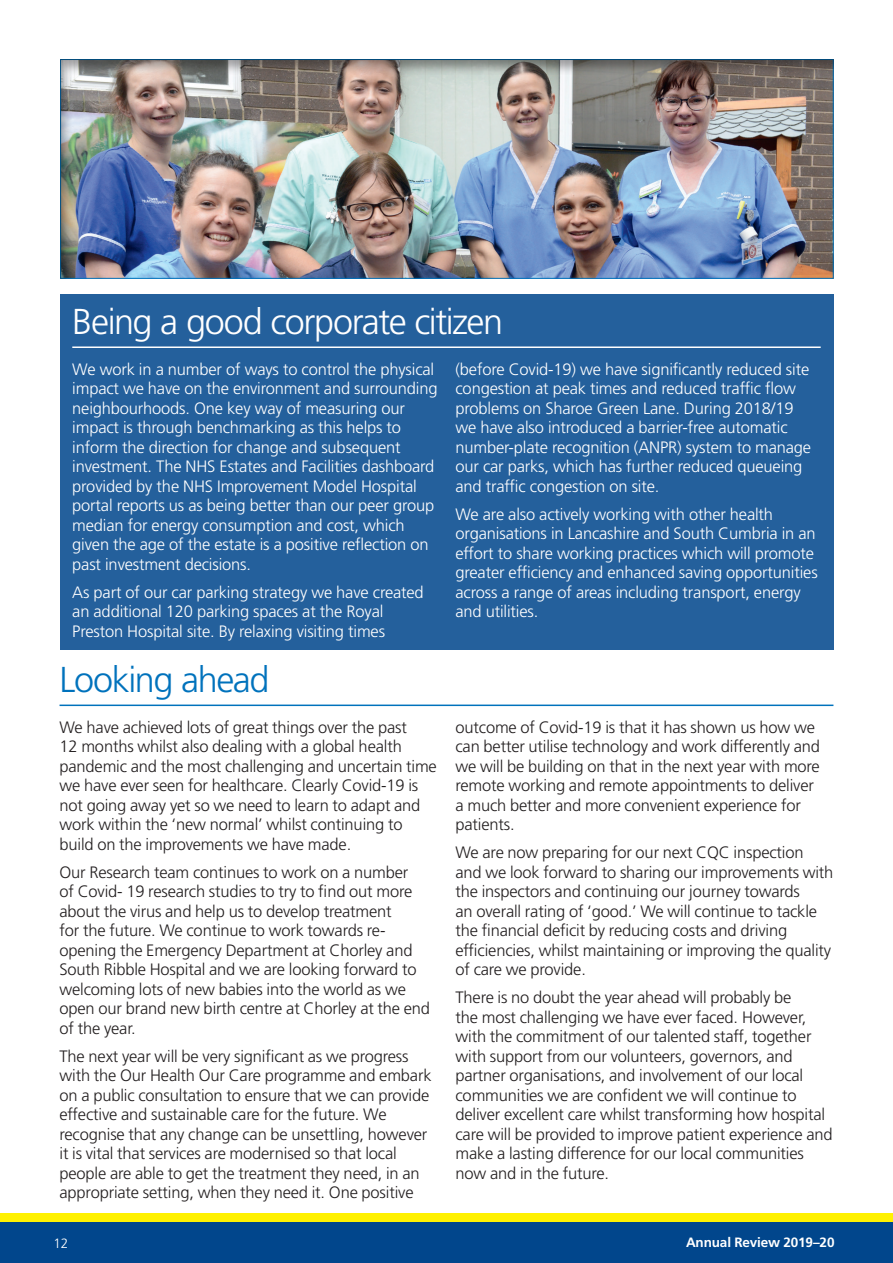
<style>
.page{position:relative;width:893px;height:1263px;background:#fff}
.page>*{position:absolute;margin:0;border:0;box-sizing:border-box;transform-origin:0 0}
.t1{font:300 36px "Frutiger LT Std";letter-spacing:-.04em;color:#fff}
.Page_headline{font:300 36px "Frutiger LT Std";letter-spacing:-.04em;color:#0072bc}
.body{font:300 16.5px/19.5px "Frutiger LT Std";letter-spacing:-.01em;color:#231f20}
.t2{font:300 16.5px/19.5px "Frutiger LT Std";letter-spacing:-.01em;color:#fff}
.t3{font:700 13.5px "Frutiger LT Std";letter-spacing:-.01em;color:#fff}
.t4{font:300 13.5px "Frutiger LT Std";color:#fff}
</style>
<div class="page">
<div style="left:0;top:1214px;width:893px;height:34px;background:#fff101"></div>
<div style="left:0;top:1222px;width:893px;height:41px;background:#01468c"></div>
<hr style="left:60px;top:704px;width:773px;height:2px;background:#0072bc">
<div style="left:60px;top:294px;width:773px;height:355px;background:#24609c"></div>
<hr style="left:72px;top:346px;width:749px;height:2px;background:#fff">
<div style="left:60px;top:59px;width:776px;height:221px;background:#231f20;opacity:.4"></div>
<h1 class="t1" style="left:72px;top:301px;width:432px">Being a good corporate citizen</h1>
<p class="t2" style="left:72px;top:359px;width:367px">We work in a number of ways to control the physical impact we have on the environment and surrounding neighbourhoods. One key way of measuring our impact is through benchmarking as this helps to inform the direction for change and subsequent investment. The NHS Estates and Facilities dashboard provided by the NHS Improvement Model Hospital portal reports us as being better than our peer group median for energy consumption and cost, which given the age of the estate is a positive reflection on past investment decisions.</p>
<p class="t2" style="left:72px;top:582px;width:353px">As part of our car parking strategy we have created an additional 120 parking spaces at the Royal<br>Preston Hospital site. By relaxing visiting times</p>
<p class="t2" style="left:455px;top:359px;width:357px">(before Covid-19) we have significantly reduced site congestion at peak times and reduced traffic flow problems on Sharoe Green Lane. During 2018/19 we have also introduced a barrier-free automatic number-plate recognition (ANPR) system to manage our car parks, which has further reduced queueing and traffic congestion on site.</p>
<p class="t2" style="left:455px;top:504px;width:364px">We are also actively working with other health organisations in Lancashire and South Cumbria in an effort to share working practices which will promote greater efficiency and enhanced saving opportunities across a range of areas including transport, energy and utilities.</p>
<p class="Page_headline" style="left:60px;top:659px;width:212px">Looking ahead</p>
<p class="body" style="left:60px;top:717px;width:379px">We have achieved lots of great things over the past<br>12 months whilst also dealing with a global health pandemic and the most challenging and uncertain time we have ever seen for healthcare. Clearly Covid-19 is not going away yet so we need to learn to adapt and work within the ‘new normal’ whilst continuing to build on the improvements we have made.</p>
<p class="body" style="left:60px;top:862px;width:372px">Our Research team continues to work on a number<br>of Covid- 19 research studies to try to find out more about the virus and help us to develop treatment<br>for the future. We continue to work towards re&shy;opening the Emergency Department at Chorley and South Ribble Hospital and we are looking forward to welcoming lots of new babies into the world as we open our brand new birth centre at Chorley at the end of the year.</p>
<p class="body" style="left:60px;top:1046px;width:374px">The next year will be very significant as we progress with the Our Health Our Care programme and embark on a public consultation to ensure that we can provide effective and sustainable care for the future. We recognise that any change can be unsettling, however it is vital that services are modernised so that local people are able to get the treatment they need, in an appropriate setting, when they need it. One positive</p>
<p class="body" style="left:455px;top:717px;width:366px">outcome of Covid-19 is that it has shown us how we can better utilise technology and work differently and we will be building on that in the next year with more remote working and remote appointments to deliver a much better and more convenient experience for patients.</p>
<p class="body" style="left:455px;top:843px;width:379px">We are now preparing for our next CQC inspection and we look forward to sharing our improvements with the inspectors and continuing our journey towards<br>an overall rating of ‘good.’ We will continue to tackle the financial deficit by reducing costs and driving efficiencies, whilst maintaining or improving the quality of care we provide.</p>
<p class="body" style="left:455px;top:988px;width:379px">There is no doubt the year ahead will probably be<br>the most challenging we have ever faced. However, with the commitment of our talented staff, together with support from our volunteers, governors, and partner organisations, and involvement of our local communities we are confident we will continue to deliver excellent care whilst transforming how hospital care will be provided to improve patient experience and make a lasting difference for our local communities now and in the future.</p>
<p class="t4" style="left:54px;top:1236px;width:16px">12</p>
<p class="t3" style="left:686px;top:1234px;width:150px">Annual Review 2019–20</p>
</div>
